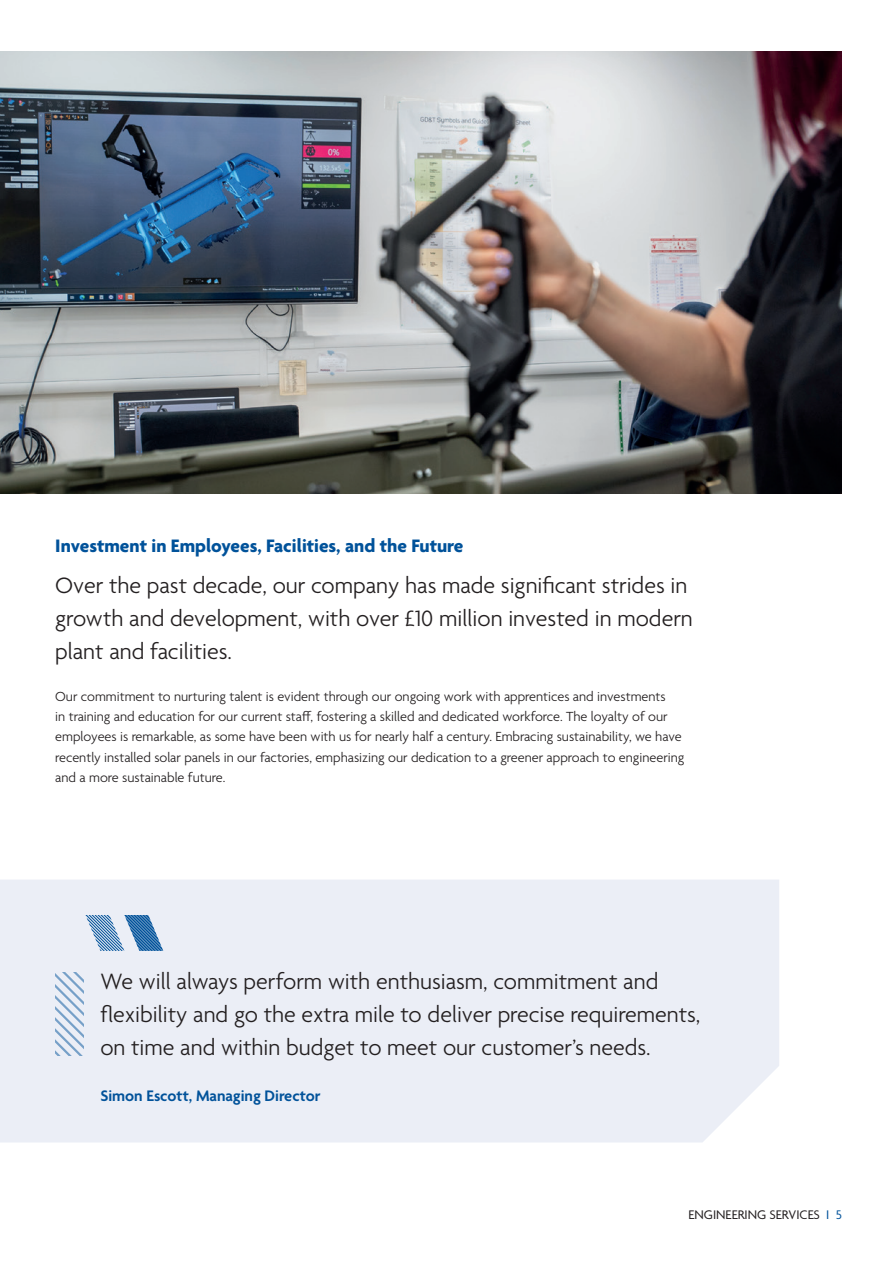
<style>
.page{position:relative;width:893px;height:1263px;background:#fff}
.page>*{position:absolute;margin:0;border:0;box-sizing:border-box;transform-origin:0 0}
.Quote_Blue{font:300 24px/33px "Agenda";color:#231f20}
.Intro_Para_Black{font:300 24px/33px "Agenda";color:#231f20}
.Body_Subheading_blue{font:700 19.5px "Agenda";color:#01529a}
.Quote_label_blue{font:600 16.5px "Agenda";color:#01529a}
.Body_Copy_Black{font:300 14.25px/20.2px "Agenda";color:#231f20}
.t1{font:13.5px "Agenda";color:#231f20}
.s1{color:#01529a}
</style>
<div class="page">
<div style="left:0;top:880px;width:779px;height:262px;background:#ebeef6"></div>
<img style="left:0;top:51px;width:842px;height:442px">
<svg style="left:85px;top:915px;width:78px;height:36px"></svg>
<svg style="left:55px;top:972px;width:28px;height:84px"></svg>
<p class="Body_Subheading_blue" style="left:55px;top:535px;width:409px">Investment in Employees, Facilities, and the Future</p>
<p class="Intro_Para_Black" style="left:55px;top:571px;width:639px">Over the past decade, our company has made significant strides in growth and development, with over £10 million invested in modern plant and facilities.</p>
<p class="Body_Copy_Black" style="left:55px;top:687px;width:631px">Our commitment to nurturing talent is evident through our ongoing work with apprentices and investments<br>in training and education for our current staff, fostering a skilled and dedicated workforce. The loyalty of our employees is remarkable, as some have been with us for nearly half a century. Embracing sustainability, we have recently installed solar panels in our factories, emphasizing our dedication to a greener approach to engineering and a more sustainable future.</p>
<p class="Quote_Blue" style="left:100px;top:967px;width:601px">We will always perform with enthusiasm, commitment and flexibility and go the extra mile to deliver precise requirements, on time and within budget to meet our customer’s needs.</p>
<p class="Quote_label_blue" style="left:100px;top:1087px;width:222px">Simon Escott, Managing Director</p>
<p class="t1" style="left:688px;top:1207px;width:155px">ENGINEERING SERVICES <span class="s1">I 5</span></p>
</div>
